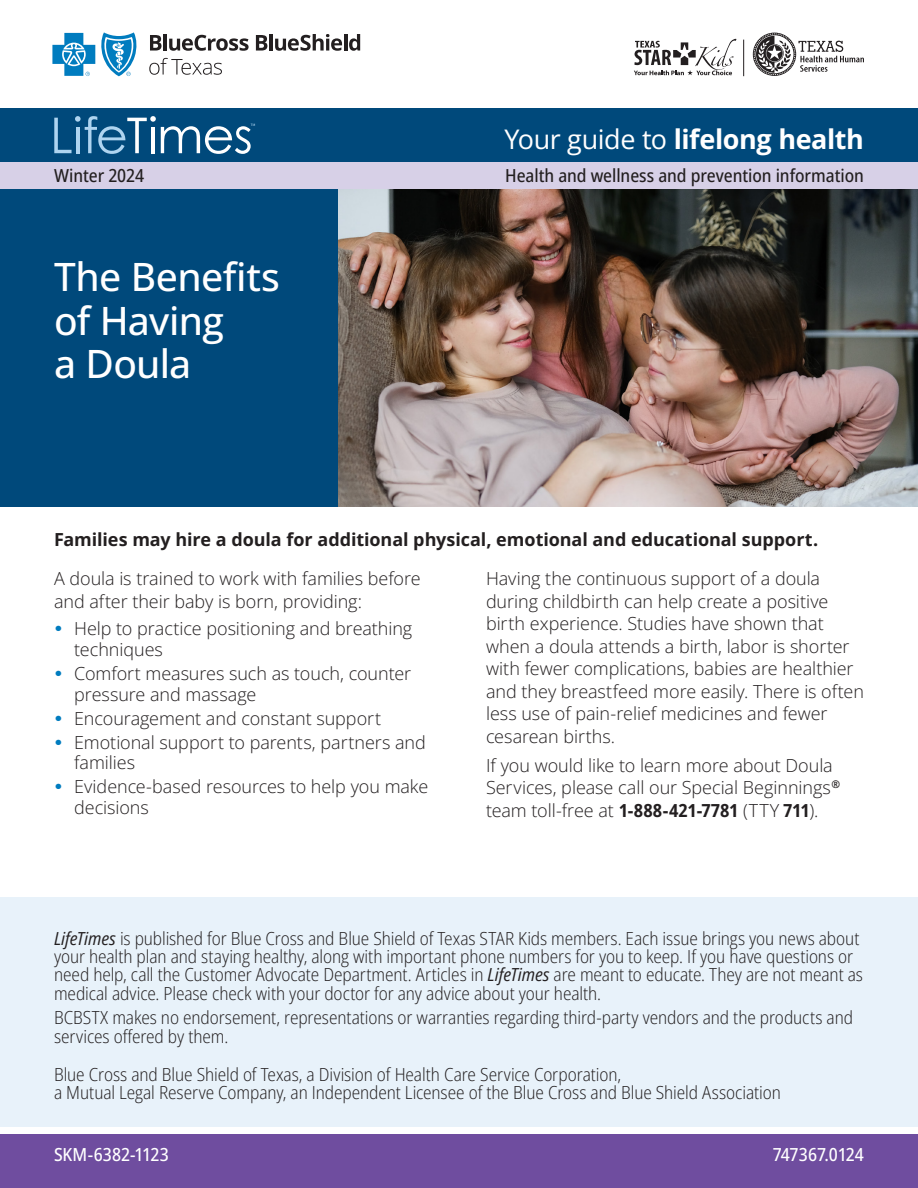
<style>
.page{position:relative;width:918px;height:1188px;background:#fff}
.page>*{position:absolute;margin:0;border:0;box-sizing:border-box;transform-origin:0 0}
.Headline__H1__span{font:500 39px/43.5px "Open Sans";letter-spacing:-.02em;color:#fff}
.t1{font:700 27px "Open Sans";letter-spacing:-.015em;color:#fff}
.body_start_here__P{font:300 18px/22.5px "Open Sans";letter-spacing:-.005em;color:#231f20}
.tagline{font:300 semi-condensed 18px/18.1px "Open Sans";letter-spacing:-.005em;color:#231f20}
.body_bold__H4___P{font:700 18px "Open Sans";letter-spacing:-.005em;color:#231f20}
.Health_and_welness__P{font:500 semi-condensed 18px "Open Sans";letter-spacing:-.005em;color:#231f20}
.t2{font:500 semi-condensed 18px "Open Sans";letter-spacing:-.005em;color:#fff}
.Issue_Season_Year_P{font:500 semi-condensed 18px "Open Sans";letter-spacing:-.005em;color:#231f20}
.s1{font-weight:400}
.s2{font-weight:700;font-stretch:semi-condensed}
.s3{font-weight:400;font-style:italic}
</style>
<div class="page">
<div style="left:0;top:1134px;width:918px;height:54px;background:#6f4d9f"></div>
<div style="left:0;top:135px;width:918px;height:54px;background:#d7d0e7"></div>
<div style="left:0;top:108px;width:918px;height:54px;background:#00497b"></div>
<svg style="left:52px;top:32px;width:85px;height:44px"></svg>
<svg style="left:150px;top:35px;width:12px;height:16px"></svg>
<hr style="left:163px;top:34px;width:4px;height:17px;background:#231f20">
<svg style="left:169px;top:35px;width:80px;height:16px"></svg>
<svg style="left:256px;top:35px;width:11px;height:16px"></svg>
<hr style="left:269px;top:34px;width:4px;height:17px;background:#231f20">
<svg style="left:275px;top:34px;width:67px;height:17px"></svg>
<hr style="left:344px;top:34px;width:3px;height:17px;background:#231f20">
<svg style="left:349px;top:34px;width:11px;height:17px"></svg>
<svg style="left:149px;top:58px;width:73px;height:17px"></svg>
<hr style="left:743px;top:40px;width:1px;height:36px;background:#231f20">
<svg style="left:634px;top:39px;width:102px;height:36px"></svg>
<svg style="left:753px;top:33px;width:111px;height:43px"></svg>
<svg style="left:54px;top:116px;width:201px;height:38px"></svg>
<img style="left:338px;top:189px;width:580px;height:317px">
<div style="left:0;top:189px;width:338px;height:317px;background:#00497b"></div>
<div style="left:0;top:898px;width:918px;height:229px;background:#e8f2fa"></div>
<p class="t1" style="left:505px;top:120px;width:361px"><span class="s1">Your guide to</span> lifelong health</p>
<p class="Issue_Season_Year_P" style="left:54px;top:163px;width:92px">Winter 2024</p>
<p class="Health_and_welness__P" style="left:505px;top:163px;width:360px">Health and wellness and prevention information</p>
<h1 class="Headline__H1__span" style="left:54px;top:255px;width:227px">The Benefits of Having<br>a Doula</h1>
<p class="body_bold__H4___P" style="left:54px;top:526px;width:766px">Families may hire a doula for additional physical, emotional and educational support.</p>
<p class="body_start_here__P" style="left:54px;top:567px;width:368px">A doula is trained to work with families before and after their baby is born, providing:</p>
<p class="body_start_here__P" style="left:74px;top:618px;width:340px;line-height:20.7px">Help to practice positioning and breathing techniques</p>
<p class="body_start_here__P" style="left:74px;top:663px;width:338px;line-height:20.7px">Comfort measures such as touch, counter pressure and massage</p>
<p class="body_start_here__P" style="left:74px;top:706px;width:308px">Encouragement and constant support</p>
<p class="body_start_here__P" style="left:74px;top:731px;width:353px;line-height:20.7px">Emotional support to parents, partners and families</p>
<p class="body_start_here__P" style="left:74px;top:776px;width:355px;line-height:20.7px">Evidence-based resources to help you make decisions</p>
<p class="body_start_here__P" style="left:486px;top:567px;width:380px">Having the continuous support of a doula during childbirth can help create a positive birth experience. Studies have shown that when a doula attends a birth, labor is shorter with fewer complications, babies are healthier and they breastfeed more easily. There is often less use of pain-relief medicines and fewer cesarean births.</p>
<p class="body_start_here__P" style="left:486px;top:754px;width:356px">If you would like to learn more about Doula<br>Services, please call our Special Beginnings<sup>® </sup>team toll-free at <span class="s2">1-888-421-7781</span> (TTY <span class="s2">711</span>).</p>
<p class="tagline" style="left:54px;top:929px;width:810px"><span class="s3">LifeTimes</span> is published for Blue Cross and Blue Shield of Texas STAR Kids members. Each issue brings you news about your health plan and staying healthy, along with important phone numbers for you to keep. If you have questions or need help, call the Customer Advocate Department. Articles in <span class="s3">LifeTimes</span> are meant to educate. They are not meant as medical advice. Please check with your doctor for any advice about your health.</p>
<p class="tagline" style="left:54px;top:1008px;width:801px">BCBSTX makes no endorsement, representations or warranties regarding third-party vendors and the products and services offered by them.</p>
<p class="tagline" style="left:54px;top:1065px;width:728px">Blue Cross and Blue Shield of Texas, a Division of Health Care Service Corporation,<br>a Mutual Legal Reserve Company, an Independent Licensee of the Blue Cross and Blue Shield Association</p>
<p class="t2" style="left:54px;top:1142px;width:116px">SKM-6382-1123</p>
<p class="t2" style="left:773px;top:1142px;width:93px">747367.0124</p>
</div>
